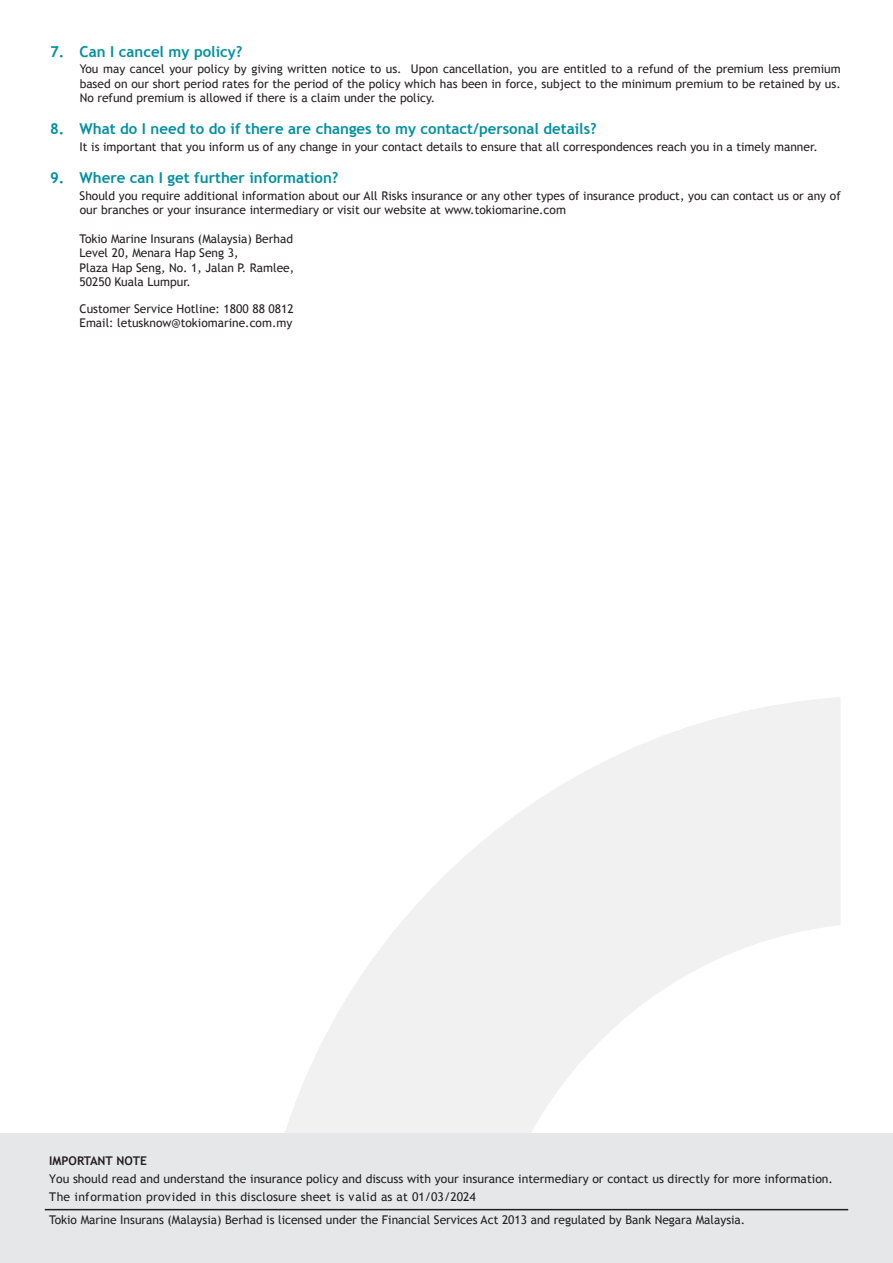
<style>
.page{position:relative;width:893px;height:1263px;background:#fff}
.page>*{position:absolute;margin:0;border:0;box-sizing:border-box;transform-origin:0 0}
.t1{font:700 15px "Trebuchet MS";color:#0090a1}
.t2{font:12px/14.4px "Trebuchet MS";color:#231f20}
.t3{font:700 12px "Trebuchet MS";color:#231f20}
</style>
<div class="page">
<svg style="left:258px;top:697px;width:582px;height:437px;fill:#f1f1f2"></svg>
<div style="left:0;top:1134px;width:893px;height:129px;background:#e6e7e8"></div>
<hr style="left:45px;top:1209px;width:803px;height:1px;background:#231f20">
<p class="t1" style="left:50px;top:42px;width:194px">7. Can I cancel my policy?</p>
<p class="t2" style="left:80px;top:62px;width:763px;text-align:justify">You may cancel your policy by giving written notice to us. Upon cancellation, you are entitled to a refund of the premium less premium based on our short period rates for the period of the policy which has been in force, subject to the minimum premium to be retained by us.<br>No refund premium is allowed if there is a claim under the policy.</p>
<p class="t1" style="left:50px;top:120px;width:548px">8. What do I need to do if there are changes to my contact/personal details?</p>
<p class="t2" style="left:80px;top:140px;width:740px">It is important that you inform us of any change in your contact details to ensure that all correspondences reach you in a timely manner.</p>
<p class="t1" style="left:50px;top:169px;width:290px">9. Where can I get further information?</p>
<p class="t2" style="left:80px;top:189px;width:763px">Should you require additional information about our All Risks insurance or any other types of insurance product, you can contact us or any of our branches or your insurance intermediary or visit our website at www.tokiomarine.com</p>
<p class="t2" style="left:80px;top:232px;width:216px">Tokio Marine Insurans (Malaysia) Berhad<br>Level 20, Menara Hap Seng 3,<br>Plaza Hap Seng, No. 1, Jalan P. Ramlee,<br>50250 Kuala Lumpur.</p>
<p class="t2" style="left:80px;top:302px;width:216px;line-height:13.5px">Customer Service Hotline: 1800 88 0812<br>Email: letusknow@tokiomarine.com.my</p>
<p class="t3" style="left:49px;top:1153px;width:99px">IMPORTANT NOTE</p>
<p class="t2" style="left:49px;top:1170px;width:785px;line-height:18px">You should read and understand the insurance policy and discuss with your insurance intermediary or contact us directly for more information.<br>The information provided in this disclosure sheet is valid as at 01/03/2024</p>
<p class="t2" style="left:49px;top:1213px;width:698px">Tokio Marine Insurans (Malaysia) Berhad is licensed under the Financial Services Act 2013 and regulated by Bank Negara Malaysia.</p>
</div>
